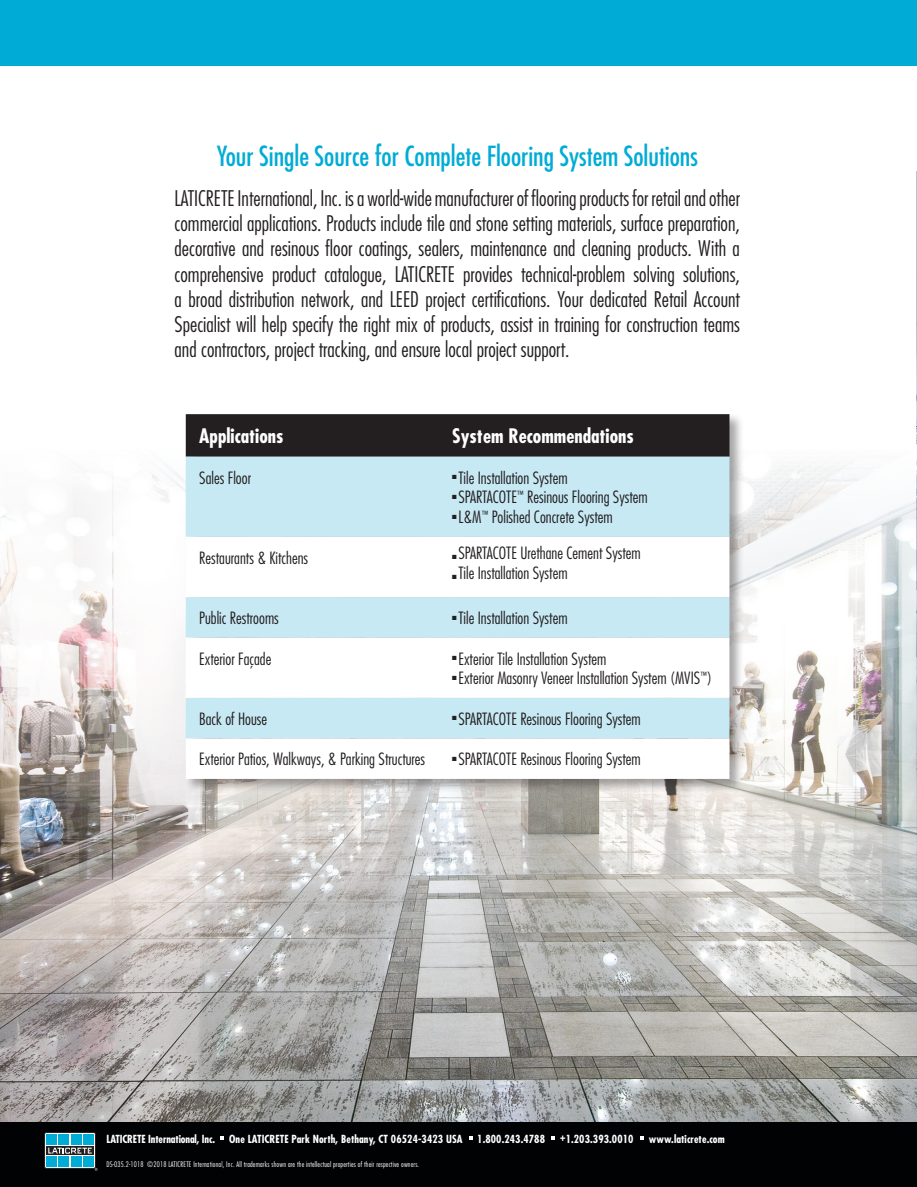
<style>
.page{position:relative;width:917px;height:1187px;background:#fff}
.page>*{position:absolute;margin:0;border:0;box-sizing:border-box;transform-origin:0 0}
.t1{font:condensed 27px "Futura";color:#00acd5}
.t2{font:300 condensed 21px/25.2px "Futura";color:#231f20;text-align:justify}
.t3{font:700 condensed 19.5px "Futura";color:#fff}
.t4{font:300 condensed 16.5px "Futura";color:#231f20}
.t5{font:700 condensed 10.95px "Futura";letter-spacing:.01em;color:#fff}
.t6{font:700 condensed 10.95px "Futura";letter-spacing:-.01em;color:#fff}
.t7{font:300 condensed 7.5px "Futura";letter-spacing:.025em;color:#fff}
</style>
<div class="page">
<img style="left:916px;top:171px;width:1px;height:953px">
<div style="left:0;top:1122px;width:916px;height:65px;background:#010203"></div>
<svg style="left:220px;top:1136px;width:4px;height:4px"></svg>
<svg style="left:469px;top:1136px;width:4px;height:4px"></svg>
<svg style="left:551px;top:1136px;width:4px;height:4px"></svg>
<svg style="left:640px;top:1136px;width:3px;height:4px"></svg>
<div style="left:0;top:0;width:916px;height:66px;background:#00acd5"></div>
<svg style="left:45px;top:1132px;width:50px;height:36px"></svg>
<div style="left:44px;top:1132px;width:52px;height:36px;border:1px solid #231f20;border-radius:2px"></div>
<div style="left:46px;top:1156px;width:11px;height:10px;background:#00acd5"></div>
<div style="left:59px;top:1156px;width:10px;height:10px;background:#00acd5"></div>
<div style="left:71px;top:1156px;width:10px;height:10px;background:#00acd5"></div>
<div style="left:83px;top:1156px;width:11px;height:10px;background:#00acd5"></div>
<svg style="left:46px;top:1146px;width:48px;height:9px"></svg>
<svg style="left:48px;top:1148px;width:44px;height:6px"></svg>
<div style="left:46px;top:1134px;width:11px;height:11px;background:#00acd5"></div>
<div style="left:59px;top:1134px;width:10px;height:11px;background:#00acd5"></div>
<div style="left:71px;top:1134px;width:10px;height:11px;background:#00acd5"></div>
<div style="left:83px;top:1134px;width:11px;height:11px;background:#00acd5"></div>
<img style="left:0;top:465px;width:916px;height:657px">
<div style="left:184px;top:413px;width:560px;height:381px;background:#231f20;opacity:.4"></div>
<div style="left:186px;top:414px;width:543px;height:43px;background:#231f20"></div>
<div style="left:186px;top:457px;width:543px;height:80px;background:#c7e9f4"></div>
<svg style="left:186px;top:537px;width:543px;height:242px"></svg>
<hr style="left:916px;top:802px;width:1px;height:317px;background:#00b8db">
<p class="t1" style="left:217px;top:139px;width:482px">Your Single Source for Complete Flooring System Solutions</p>
<p class="t2" style="left:175px;top:185px;width:566px">LATICRETE International, Inc. is a world-wide manufacturer of flooring products for retail and other commercial applications. Products include tile and stone setting materials, surface preparation, decorative and resinous floor coatings, sealers, maintenance and cleaning products. With a comprehensive product catalogue, LATICRETE provides technical-problem solving solutions, a broad distribution network, and LEED project certifications. Your dedicated Retail Account Specialist will help specify the right mix of products, assist in training for construction teams and contractors, project tracking, and ensure local project support.</p>
<p class="t3" style="left:199px;top:423px;width:86px">Applications</p>
<p class="t3" style="left:452px;top:423px;width:183px">System Recommendations</p>
<p class="t4" style="left:199px;top:467px;width:53px">Sales Floor</p>
<p class="t4" style="left:452px;top:467px;width:117px">■ Tile Installation System</p>
<p class="t4" style="left:452px;top:487px;width:197px">■ SPARTACOTE<sup>™</sup> Resinous Flooring System</p>
<p class="t4" style="left:452px;top:507px;width:162px">■ L&amp;M<sup>™</sup> Polished Concrete System</p>
<p class="t4" style="left:199px;top:547px;width:110px">Restaurants &amp; Kitchens</p>
<p class="t4" style="left:452px;top:543px;width:190px">■ SPARTACOTE Urethane Cement System</p>
<p class="t4" style="left:452px;top:563px;width:117px">■ Tile Installation System</p>
<p class="t4" style="left:199px;top:608px;width:81px">Public Restrooms</p>
<p class="t4" style="left:452px;top:608px;width:117px">■ Tile Installation System</p>
<p class="t4" style="left:199px;top:648px;width:74px">Exterior Façade</p>
<p class="t4" style="left:452px;top:648px;width:156px">■ Exterior Tile Installation System</p>
<p class="t4" style="left:452px;top:668px;width:261px">■ Exterior Masonry Veneer Installation System (MVIS<sup>™</sup>)</p>
<p class="t4" style="left:199px;top:708px;width:69px">Back of House</p>
<p class="t4" style="left:452px;top:708px;width:190px">■ SPARTACOTE Resinous Flooring System</p>
<p class="t4" style="left:199px;top:749px;width:227px">Exterior Patios, Walkways, &amp; Parking Structures</p>
<p class="t4" style="left:452px;top:749px;width:190px">■ SPARTACOTE Resinous Flooring System</p>
<p class="t6" style="left:106px;top:1132px;width:110px">LATICRETE International, Inc.</p>
<p class="t5" style="left:229px;top:1132px;width:235px">One LATICRETE Park North, Bethany, CT 06524-3423 USA</p>
<p class="t5" style="left:477px;top:1132px;width:69px">1.800.243.4788</p>
<p class="t5" style="left:560px;top:1132px;width:75px">+1.203.393.0010</p>
<p class="t5" style="left:648px;top:1132px;width:77px">www.laticrete.com</p>
<p class="t7" style="left:106px;top:1159px;width:314px">DS-035.2-1018 ©2018 LATICRETE International, Inc. All trademarks shown are the intellectual properties of their respective owners.</p>
</div>
